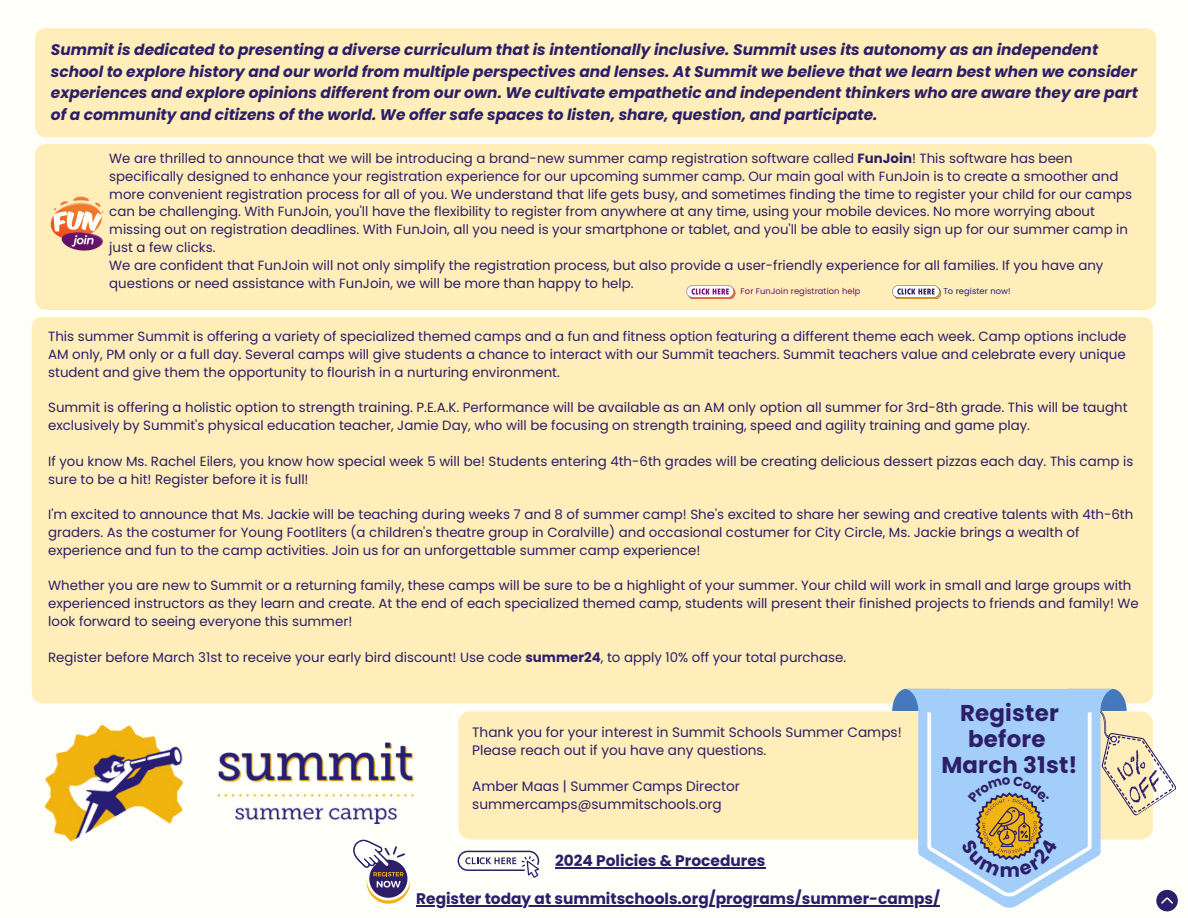
<style>
.page{position:relative;width:1188px;height:918px;background:#fffff9}
.page>*{position:absolute;margin:0;border:0;box-sizing:border-box;transform-origin:0 0}
.t1{font:700 22.8px/25.8px "Poppins";letter-spacing:.01em;color:#2c1e67;text-align:center}
.t2{font:italic 700 15.45px/21.3px "Poppins";color:#2c1e67}
.t3{font:700 15.45px "Poppins";color:#2c1e67}
.t4{font:13.65px/18px "Poppins";color:#2c1e67}
.t5{font:13.35px/17.9px "Poppins";color:#2c1e67}
.t6{font:8.4px "Poppins";letter-spacing:.01em;color:#691370}
.t7{font:8.4px "Poppins";letter-spacing:.01em;color:#281e71}
.s1{font-weight:700}
</style>
<div class="page">
<div style="left:458px;top:711px;width:695px;height:128px;background:#ffedba;border-radius:12px"></div>
<img style="left:44px;top:724px;width:370px;height:118px">
<div style="left:32px;top:317px;width:1121px;height:387px;background:#ffedba;border-radius:11px"></div>
<div style="left:35px;top:28px;width:1121px;height:109px;background:#ffedba;border-radius:11px"></div>
<div style="left:35px;top:144px;width:1121px;height:166px;background:#ffedba;border-radius:11px"></div>
<img style="left:50px;top:196px;width:54px;height:55px">
<svg style="left:686px;top:285px;width:49px;height:14px"></svg>
<hr style="left:416px;top:906px;width:524px;height:1px;background:#2c1e67">
<svg style="left:353px;top:839px;width:57px;height:65px"></svg>
<hr style="left:555px;top:867px;width:210px;height:1px;background:#2c1e67">
<svg style="left:458px;top:851px;width:81px;height:27px"></svg>
<svg style="left:892px;top:285px;width:49px;height:14px"></svg>
<svg style="left:892px;top:689px;width:286px;height:222px"></svg>
<h5 class="t2" style="left:51px;top:39px;width:1089px">Summit is dedicated to presenting a diverse curriculum that is intentionally inclusive. Summit uses its autonomy as an independent school to explore history and our world from multiple perspectives and lenses. At Summit we believe that we learn best when we consider experiences and explore opinions different from our own. We cultivate empathetic and independent thinkers who are aware they are part of a community and citizens of the world. We offer safe spaces to listen, share, question, and participate.</h5>
<h5 class="t5" style="left:109px;top:150px;width:1024px">We are thrilled to announce that we will be introducing a brand-new summer camp registration software called <span class="s1">FunJoin</span>! This software has been specifically designed to enhance your registration experience for our upcoming summer camp. Our main goal with FunJoin is to create a smoother and more convenient registration process for all of you. We understand that life gets busy, and sometimes finding the time to register your child for our camps can be challenging. With FunJoin, you'll have the flexibility to register from anywhere at any time, using your mobile devices. No more worrying about missing out on registration deadlines. With FunJoin, all you need is your smartphone or tablet, and you'll be able to easily sign up for our summer camp in just a few clicks.<br>We are confident that FunJoin will not only simplify the registration process, but also provide a user-friendly experience for all families. If you have any questions or need assistance with FunJoin, we will be more than happy to help.</h5>
<h5 class="t6" style="left:741px;top:286px;width:121px">For FunJoin registration help</h5>
<p class="t7" style="left:943px;top:286px;width:69px">To register now!</p>
<p class="t5" style="left:48px;top:328px;width:1080px;text-align:justify">This summer Summit is offering a variety of specialized themed camps and a fun and fitness option featuring a different theme each week. Camp options include AM only, PM only or a full day. Several camps will give students a chance to interact with our Summit teachers. Summit teachers value and celebrate every unique student and give them the opportunity to flourish in a nurturing environment.</p>
<h5 class="t5" style="left:48px;top:399px;width:1081px">Summit is offering a holistic option to strength training. P.E.A.K. Performance will be available as an AM only option all summer for 3rd-8th grade. This will be taught exclusively by Summit's physical education teacher, Jamie Day, who will be focusing on strength training, speed and agility training and game play.</h5>
<p class="t5" style="left:48px;top:452px;width:1087px">If you know Ms. Rachel Eilers, you know how special week 5 will be! Students entering 4th-6th grades will be creating delicious dessert pizzas each day. This camp is sure to be a hit! Register before it is full!</p>
<p class="t5" style="left:48px;top:506px;width:1087px">I'm excited to announce that Ms. Jackie will be teaching during weeks 7 and 8 of summer camp! She's excited to share her sewing and creative talents with 4th-6th graders. As the costumer for Young Footliters (a children's theatre group in Coralville) and occasional costumer for City Circle, Ms. Jackie brings a wealth of experience and fun to the camp activities. Join us for an unforgettable summer camp experience!</p>
<p class="t5" style="left:48px;top:577px;width:1092px">Whether you are new to Summit or a returning family, these camps will be sure to be a highlight of your summer. Your child will work in small and large groups with experienced instructors as they learn and create. At the end of each specialized themed camp, students will present their finished projects to friends and family! We look forward to seeing everyone this summer!</p>
<p class="t5" style="left:48px;top:648px;width:800px">Register before March 31st to receive your early bird discount! Use code <span class="s1">summer24</span>, to apply 10% off your total purchase.</p>
<p class="t4" style="left:472px;top:724px;width:431px">Thank you for your interest in Summit Schools Summer Camps!<br>Please reach out if you have any questions.</p>
<p class="t4" style="left:472px;top:778px;width:269px">Amber Maas | Summer Camps Director summercamps@summitschools.org</p>
<h5 class="t3" style="left:555px;top:850px;width:212px">2024 Policies &amp; Procedures</h5>
<h5 class="t1" style="left:941px;top:700px;width:138px">Register before<br>March 31st!</h5>
<h5 class="t3" style="left:416px;top:888px;width:525px">Register today at summitschools.org/programs/summer-camps/</h5>
</div>
